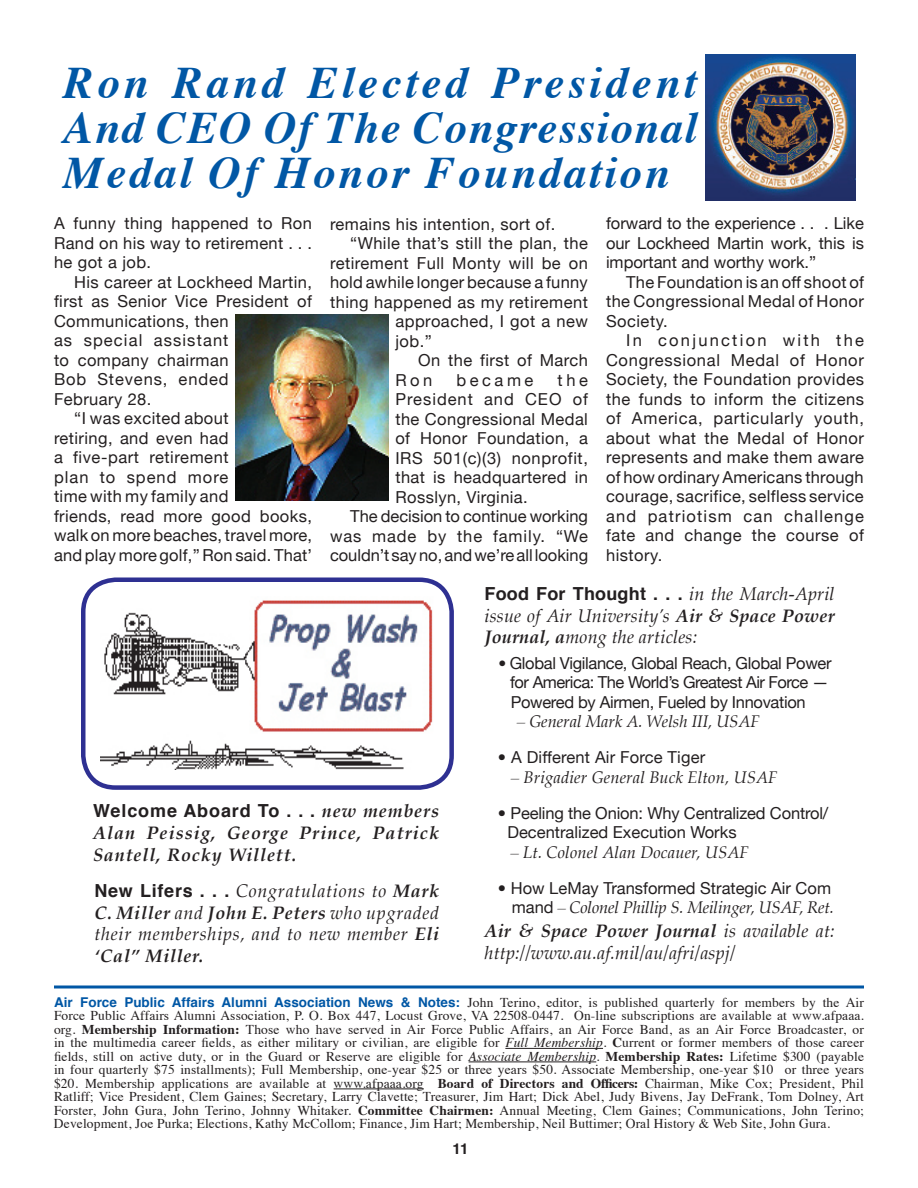
<style>
.page{position:relative;width:918px;height:1188px;background:#fff}
.page>*{position:absolute;margin:0;border:0;box-sizing:border-box;transform-origin:0 0}
.t1{font:italic 700 45px/45px "Times";letter-spacing:.06em;color:#0157a5;text-align:justify}
.t2{font:italic 18px/21.8px "Palatino";letter-spacing:.01em;color:#231f20}
.t3{font:italic 700 18px/21.8px "Palatino";letter-spacing:.06em;color:#231f20}
.t4{font:700 18px "Helvetica";letter-spacing:.01em;color:#231f20}
.t5{font:700 18px "Helvetica";letter-spacing:.05em;color:#231f20}
.t6{font:16.5px/19.5px "Helvetica Neue";letter-spacing:.025em;color:#231f20;text-align:justify}
.t7{font:italic 16.5px "Palatino";letter-spacing:.005em;color:#231f20}
.t8{font:16.5px/19.5px "Helvetica Neue";letter-spacing:-.02em;color:#231f20}
.t9{font:16.5px "Helvetica Neue";color:#231f20}
.t10{font:16.5px/19.5px "Helvetica Neue";letter-spacing:-.01em;color:#231f20}
.t11{font:16.5px "Helvetica Neue";letter-spacing:.055em;color:#231f20}
.t12{font:16.5px "Helvetica Neue";letter-spacing:.06em;color:#231f20}
.t13{font:16.5px "Helvetica Neue";letter-spacing:.07em;color:#231f20}
.t14{font:700 15px "Helvetica";color:#231f20}
.t15{font:13.5px/13.5px "Times";letter-spacing:.01em;color:#231f20;text-align:justify}
.s1{font-family:"Palatino";font-weight:400;font-style:italic}
.s2{font-weight:700}
.s3{font-family:"Palatino";font-style:italic}
.s4{font-family:"Helvetica Neue";font-style:normal}
.s5{font-family:"Helvetica";font-weight:700;color:#0157a5}
.s6{font-style:italic}
.s7{font-family:"Helvetica";font-weight:700;font-style:normal}
</style>
<div class="page">
<img style="left:235px;top:315px;width:154px;height:186px">
<img style="left:706px;top:54px;width:149px;height:146px">
<div style="left:81px;top:578px;width:373px;height:212px;border:4px solid #2e3092;border-radius:32px"></div>
<img style="left:100px;top:600px;width:333px;height:169px">
<hr style="left:505px;top:1048px;width:98px;height:1px;background:#231f20">
<hr style="left:469px;top:1062px;width:127px;height:1px;background:#231f20">
<hr style="left:334px;top:1089px;width:90px;height:1px;background:#231f20">
<hr style="left:54px;top:986px;width:810px;height:2px;background:#0157a5">
<h1 class="t1" style="left:64px;top:56px;width:635px">Ron Rand Elected President And CEO Of The Congressional Medal Of Honor Foundation</h1>
<p class="t6" style="left:54px;top:213px;width:259px">A funny thing happened to Ron Rand on his way to retirement . . . he got a job.</p>
<p class="t6" style="left:74px;top:272px;width:239px">His career at Lockheed Martin,</p>
<p class="t6" style="left:54px;top:291px;width:259px">first as Senior Vice President of</p>
<p class="t6" style="left:54px;top:311px;width:176px">Communications, then</p>
<p class="t13" style="left:54px;top:330px;width:176px">as special assistant</p>
<p class="t6" style="left:54px;top:350px;width:176px">to company chairman</p>
<p class="t11" style="left:54px;top:369px;width:176px">Bob Stevens, ended</p>
<p class="t6" style="left:54px;top:389px;width:99px">February 28.</p>
<p class="t6" style="left:74px;top:408px;width:156px">“I was excited about</p>
<p class="t6" style="left:54px;top:428px;width:176px">retiring, and even had</p>
<p class="t6" style="left:54px;top:447px;width:176px">a five-part retirement</p>
<p class="t12" style="left:54px;top:467px;width:176px">plan to spend more</p>
<p class="t6" style="left:54px;top:486px;width:176px">time with my family and</p>
<p class="t6" style="left:54px;top:506px;width:260px">friends, read more good books,</p>
<p class="t6" style="left:54px;top:525px;width:260px">walk on more beaches, travel more,</p>
<p class="t6" style="left:54px;top:545px;width:260px">and play more golf,” Ron said. That’</p>
<p class="t6" style="left:330px;top:214px;width:227px">remains his intention, sort of.</p>
<p class="t6" style="left:350px;top:233px;width:239px">“While that’s still the plan, the</p>
<p class="t6" style="left:330px;top:253px;width:259px">retirement Full Monty will be on</p>
<p class="t6" style="left:330px;top:272px;width:259px">hold awhile longer because a funny</p>
<p class="t6" style="left:330px;top:292px;width:260px">thing happened as my retirement</p>
<p class="t6" style="left:395px;top:311px;width:194px">approached, I got a new</p>
<p class="t6" style="left:395px;top:331px;width:38px">job.”</p>
<p class="t6" style="left:418px;top:350px;width:171px">On the first of March</p>
<p class="t6" style="left:395px;top:370px;width:39px">Ron</p>
<p class="t6" style="left:457px;top:370px;width:78px">became</p>
<p class="t6" style="left:558px;top:370px;width:32px">the</p>
<p class="t12" style="left:395px;top:389px;width:194px">President and CEO of</p>
<p class="t6" style="left:395px;top:409px;width:194px">the Congressional Medal</p>
<p class="t6" style="left:395px;top:428px;width:194px">of Honor Foundation, a</p>
<p class="t6" style="left:395px;top:448px;width:194px">IRS 501(c)(3) nonprofit,</p>
<p class="t6" style="left:395px;top:467px;width:194px">that is headquartered in</p>
<p class="t6" style="left:395px;top:487px;width:134px">Rosslyn, Virginia.</p>
<p class="t9" style="left:350px;top:506px;width:239px">The decision to continue working</p>
<p class="t11" style="left:330px;top:526px;width:260px">was made by the family. “We</p>
<p class="t9" style="left:330px;top:545px;width:260px">couldn’t say no, and we’re all looking</p>
<p class="t6" style="left:606px;top:213px;width:260px">forward to the experience . . . Like our Lockheed Martin work, this is important and worthy work.”</p>
<p class="t6" style="left:606px;top:272px;width:260px;text-indent:20px">The Foundation is an off shoot of the Congressional Medal of Honor Society.</p>
<p class="t6" style="left:606px;top:330px;width:260px;text-indent:20px">In conjunction with the Congressional Medal of Honor Society, the Foundation provides the funds to inform the citizens of America, particularly youth, about what the Medal of Honor represents and make them aware of how ordinary Americans through courage, sacrifice, selfless service and patriotism can challenge fate and change the course of history.</p>
<h2 class="t4" style="left:484px;top:579px;width:352px">Food For Thought . . . <span class="s1">in the March-April</span></h2>
<h2 class="t2" style="left:484px;top:605px;width:352px">issue of Air University’s <span class="s2">Air &amp; Space Power<br>Journal, a</span>mong the articles:</h2>
<p class="t8" style="left:510px;top:653px;width:323px;text-indent:-12px"><span class="s3">•</span> Global Vigilance, Global Reach, Global Power for America: The World’s Greatest Air Force —<br>Powered by Airmen, Fueled by Innovation</p>
<p class="t7" style="left:517px;top:709px;width:244px">– General Mark A. Welsh III, USAF</p>
<p class="t6" style="left:498px;top:747px;width:209px">• A Different Air Force Tiger</p>
<p class="t7" style="left:511px;top:764px;width:268px">– Brigadier General Buck Elton, USAF</p>
<p class="t10" style="left:508px;top:803px;width:322px;text-indent:-10px">• Peeling the Onion: Why Centralized Control/<br>Decentralized Execution Works</p>
<p class="t7" style="left:510px;top:839px;width:240px">– Lt. Colonel Alan Docauer, USAF</p>
<p class="t9" style="left:498px;top:878px;width:335px">• How LeMay Transformed Strategic Air Com</p>
<p class="t7" style="left:512px;top:895px;width:324px"><span class="s4">mand</span> – Colonel Phillip S. Meilinger, USAF, Ret.</p>
<h2 class="t2" style="left:485px;top:920px;width:352px"><span class="s2">Air &amp; Space Power Journal</span> is available at: http://www.au.af.mil/au/afri/aspj/</h2>
<p class="t15" style="left:54px;top:994px;width:812px"><span class="s5">Air Force Public Affairs Alumni Association News &amp; Notes:</span> John Terino, editor, is published quarterly for members by the Air Force Public Affairs Alumni Association, P. O. Box 447, Locust Grove, VA 22508-0447. On-line subscriptions are available at www.afpaaa. org. <span class="s2">Membership Information:</span> Those who have served in Air Force Public Affairs, an Air Force Band, as an Air Force Broadcaster, or in the multimedia career fields, as either military or civilian, are eligible for <span class="s6">Full Membership</span>. <span class="s2">C</span>urrent or former members of those career fields, still on active duty, or in the Guard or Reserve are eligible for <span class="s6">Associate Membership</span>. <span class="s2">Membership Rates:</span> Lifetime $300 (payable in four quarterly $75 installments); Full Membership, one-year $25 or three years $50. Associate Membership, one-year $10 or three years $20. Membership applications are available at www.afpaaa.org <span class="s2">Board of Directors and Officers:</span> Chairman, Mike Cox; President, Phil Ratliff; Vice President, Clem Gaines; Secretary, Larry Clavette; Treasurer, Jim Hart; Dick Abel, Judy Bivens, Jay DeFrank, Tom Dolney, Art Forster, John Gura, John Terino, Johnny Whitaker. <span class="s2">Committee Chairmen:</span> Annual Meeting, Clem Gaines; Communications, John Terino; Development, Joe Purka; Elections, Kathy McCollom; Finance, Jim Hart; Membership, Neil Buttimer; Oral History &amp; Web Site, John Gura.</p>
<h2 class="t5" style="left:93px;top:796px;width:348px">Welcome Aboard To . . . <span class="s3">new members</span></h2>
<h2 class="t3" style="left:93px;top:822px;width:348px">Alan Peissig, George Prince, Patrick<br>Santell, Rocky Willett.</h2>
<h2 class="t2" style="left:94px;top:880px;width:346px;text-align:justify"><span class="s7">New Lifers . . .</span> Congratulations to <span class="s2">Mark C. Miller</span> and <span class="s2">John E. Peters</span> who upgraded their memberships, and to new member <span class="s2">Eli ‘Cal” Miller.</span></h2>
<p class="t14" style="left:453px;top:1136px;width:17px">11</p>
</div>
